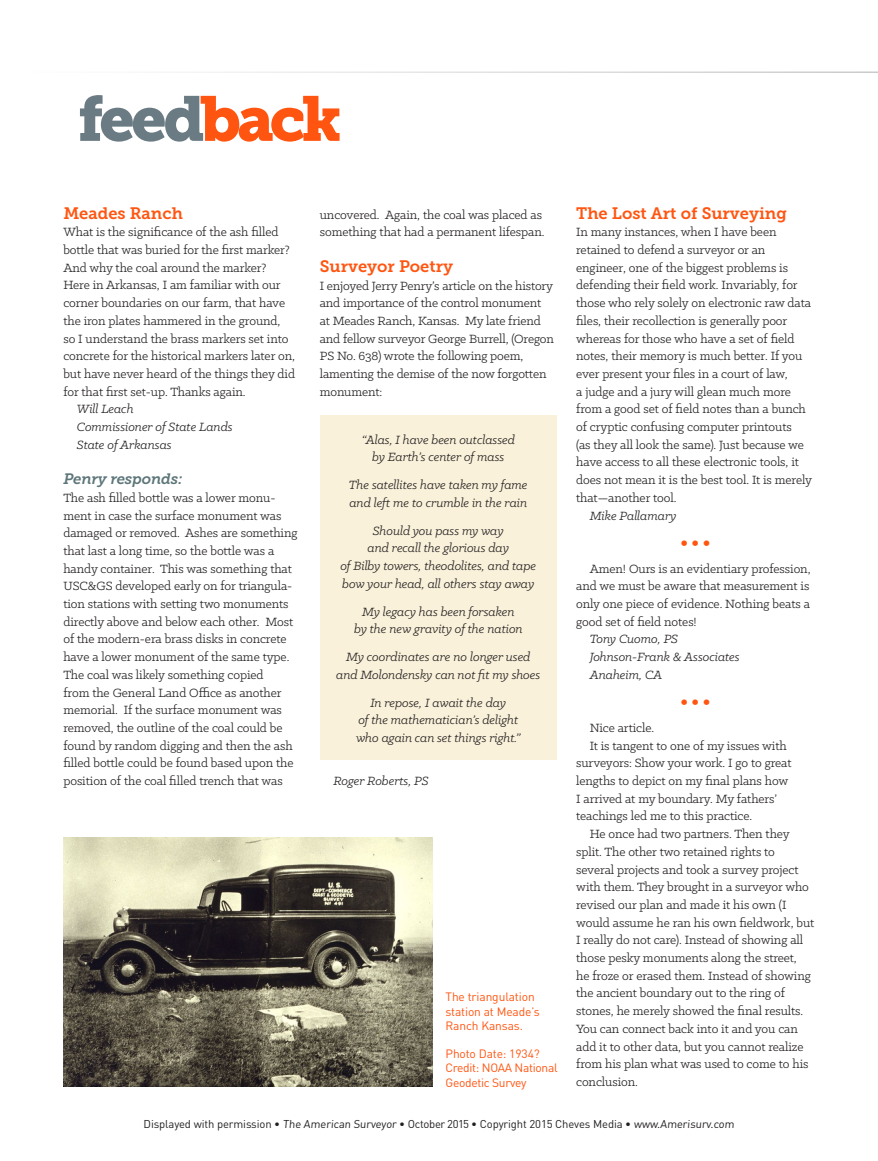
<style>
.page{position:relative;width:878px;height:1161px;background:#fff}
.page>*{position:absolute;margin:0;border:0;box-sizing:border-box;transform-origin:0 0}
.t1{font:63px "Museo Slab 900";letter-spacing:-.06em;color:#6b7b84}
.t2{font:16.5px "Museo Slab 700";color:#f51}
.t3{font:italic 15px "Museo Slab 700";letter-spacing:-.01em;color:#5d7679}
.t4{font:13.5px/17.7px "Klinic Slab";letter-spacing:-.005em;color:#231f20}
.t5{font:italic 13.5px/17.7px "Klinic Slab";letter-spacing:-.005em;color:#231f20;text-align:center}
.t6{font:12px/14.4px "DINOT";letter-spacing:-.01em;color:#f51}
.t7{font:11.25px "DINOT";letter-spacing:-.01em;color:#231f20}
.s1{color:#f51}
</style>
<div class="page">
<div style="left:320px;top:415px;width:236px;height:345px;background:#f9f1da"></div>
<hr style="left:16px;top:71px;width:862px;height:2px;background:#939598">
<img style="left:63px;top:837px;width:369px;height:250px">
<h1 class="t1" style="left:78px;top:82px;width:265px">feed<span class="s1">back</span></h1>
<p class="t2" style="left:576px;top:204px;width:212px">The Lost Art of Surveying</p>
<p class="t4" style="left:576px;top:223px;width:237px">In many instances, when I have been retained to defend a surveyor or an engineer, one of the biggest problems is defending their field work. Invariably, for those who rely solely on electronic raw data files, their recollection is generally poor whereas for those who have a set of field notes, their memory is much better. If you ever present your files in a court of law,<br>a judge and a jury will glean much more from a good set of field notes than a bunch of cryptic confusing computer printouts<br>(as they all look the same). Just because we have access to all these electronic tools, it does not mean it is the best tool. It is merely that—another tool.</p>
<p class="t5" style="left:589px;top:506px;width:88px">Mike Pallamary</p>
<p class="t2" style="left:680px;top:533px;width:31px">• • •</p>
<p class="t4" style="left:576px;top:559px;width:236px;text-align:justify;text-indent:14px">Amen! Ours is an evidentiary profession, and we must be aware that measurement is only one piece of evidence. Nothing beats a good set of field notes!</p>
<p class="t5" style="left:589px;top:630px;width:151px;text-align:left">Tony Cuomo, PS<br>Johnson-Frank &amp; Associates<br>Anaheim, CA</p>
<p class="t2" style="left:680px;top:692px;width:31px">• • •</p>
<p class="t4" style="left:589px;top:719px;width:66px">Nice article.</p>
<p class="t4" style="left:589px;top:736px;width:198px">It is tangent to one of my issues with</p>
<p class="t4" style="left:576px;top:754px;width:217px">surveyors: Show your work. I go to great</p>
<p class="t4" style="left:576px;top:772px;width:214px">lengths to depict on my final plans how</p>
<p class="t4" style="left:576px;top:789px;width:202px">I arrived at my boundary. My fathers’</p>
<p class="t4" style="left:576px;top:807px;width:177px">teachings led me to this practice.</p>
<p class="t4" style="left:589px;top:825px;width:201px">He once had two partners. Then they</p>
<p class="t4" style="left:576px;top:843px;width:200px">split. The other two retained rights to</p>
<p class="t4" style="left:576px;top:860px;width:224px">several projects and took a survey project</p>
<p class="t4" style="left:576px;top:878px;width:234px">with them. They brought in a surveyor who</p>
<p class="t4" style="left:576px;top:896px;width:212px">revised our plan and made it his own (I</p>
<p class="t4" style="left:576px;top:913px;width:240px">would assume he ran his own fieldwork, but</p>
<p class="t4" style="left:576px;top:931px;width:228px">I really do not care). Instead of showing all</p>
<p class="t4" style="left:576px;top:949px;width:222px">those pesky monuments along the street,</p>
<p class="t4" style="left:576px;top:966px;width:236px">he froze or erased them. Instead of showing</p>
<p class="t4" style="left:576px;top:984px;width:210px">the ancient boundary out to the ring of</p>
<p class="t4" style="left:576px;top:1002px;width:228px">stones, he merely showed the final results.</p>
<p class="t4" style="left:576px;top:1019px;width:223px">You can connect back into it and you can</p>
<p class="t4" style="left:576px;top:1037px;width:229px">add it to other data, but you cannot realize</p>
<p class="t4" style="left:576px;top:1055px;width:234px">from his plan what was used to come to his</p>
<p class="t4" style="left:576px;top:1073px;width:63px">conclusion.</p>
<p class="t7" style="left:144px;top:1116px;width:593px">Displayed with permission • The American Surveyor • October 2015 • Copyright 2015 Cheves Media • www.Amerisurv.com</p>
<p class="t2" style="left:63px;top:204px;width:121px">Meades Ranch</p>
<p class="t4" style="left:63px;top:223px;width:233px">What is the significance of the ash filled bottle that was buried for the first marker?<br>And why the coal around the marker?<br>Here in Arkansas, I am familiar with our corner boundaries on our farm, that have the iron plates hammered in the ground, so I understand the brass markers set into concrete for the historical markers later on, but have never heard of the things they did for that first set-up. Thanks again.</p>
<p class="t5" style="left:77px;top:400px;width:157px;text-align:left">Will Leach<br>Commissioner of State Lands<br>State of Arkansas</p>
<p class="t3" style="left:63px;top:471px;width:121px">Penry responds:</p>
<p class="t4" style="left:63px;top:489px;width:236px">The ash filled bottle was a lower monu&shy;ment in case the surface monument was damaged or removed. Ashes are something that last a long time, so the bottle was a handy container. This was something that USC&amp;GS developed early on for triangula&shy;tion stations with setting two monuments directly above and below each other. Most of the modern-era brass disks in concrete have a lower monument of the same type.<br>The coal was likely something copied<br>from the General Land Office as another memorial. If the surface monument was removed, the outline of the coal could be found by random digging and then the ash filled bottle could be found based upon the position of the coal filled trench that was</p>
<p class="t4" style="left:320px;top:205px;width:226px">uncovered. Again, the coal was placed as something that had a permanent lifespan.</p>
<p class="t2" style="left:320px;top:257px;width:135px">Surveyor Poetry</p>
<p class="t4" style="left:320px;top:276px;width:235px">I enjoyed Jerry Penry’s article on the history and importance of the control monument at Meades Ranch, Kansas. My late friend and fellow surveyor George Burrell, (Oregon PS No. 638) wrote the following poem, lamenting the demise of the now forgotten monument:</p>
<p class="t5" style="left:362px;top:430px;width:155px">“Alas, I have been outclassed by Earth’s center of mass</p>
<p class="t5" style="left:349px;top:476px;width:180px;text-align:left">The satellites have taken my fame and left me to crumble in the rain</p>
<p class="t5" style="left:340px;top:521px;width:197px">Should you pass my way<br>and recall the glorious day<br>of Bilby towers, theodolites, and tape bow your head, all others stay away</p>
<p class="t5" style="left:354px;top:602px;width:170px">My legacy has been forsaken by the new gravity of the nation</p>
<p class="t5" style="left:336px;top:648px;width:205px">My coordinates are no longer used and Molondensky can not fit my shoes</p>
<p class="t5" style="left:356px;top:693px;width:166px">In repose, I await the day<br>of the mathematician’s delight who again can set things right.”</p>
<p class="t5" style="left:333px;top:772px;width:97px">Roger Roberts, PS</p>
<p class="t6" style="left:445px;top:989px;width:96px">The triangulation station at Meade’s<br>Ranch Kansas.</p>
<p class="t6" style="left:445px;top:1046px;width:113px">Photo Date: 1934?<br>Credit: NOAA National<br>Geodetic Survey</p>
</div>
